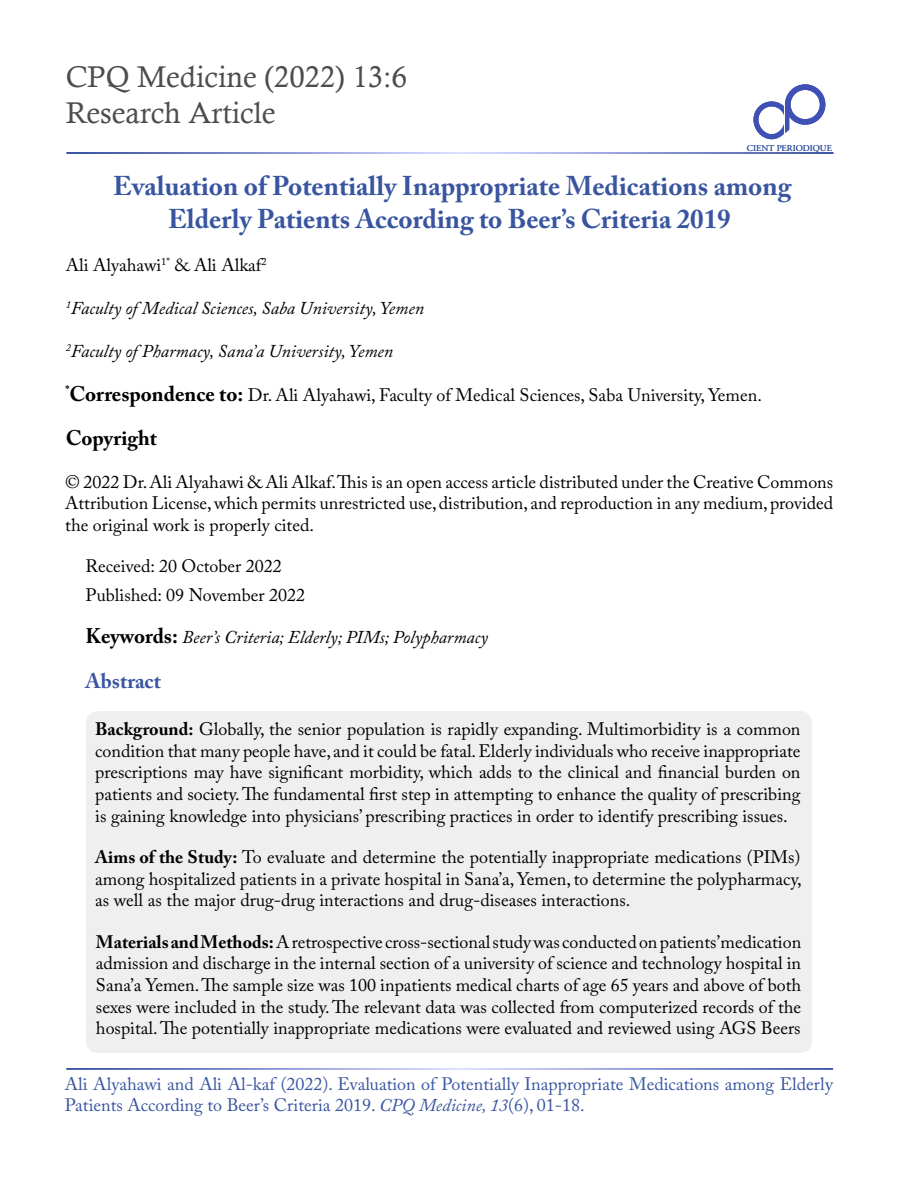
<style>
.page{position:relative;width:900px;height:1200px;background:#fff}
.page>*{position:absolute;margin:0;border:0;box-sizing:border-box;transform-origin:0 0}
.t1{font:30px/36px "Calisto";color:#4d4d4f}
.t2{font:700 27px/32.4px "Adobe Caslon Pro";color:#3955a0;text-align:center}
.t3{font:700 21px "Adobe Caslon Pro";color:#000}
.t4{font:700 21px "Adobe Caslon Pro";color:#3955a0}
.t5{font:18px/21.6px "Adobe Caslon Pro";color:#000;text-align:justify}
.t6{font:18px/21.6px "Adobe Caslon Pro";color:#3955a0}
.t7{font:italic 18px "Adobe Caslon Pro";color:#000}
.t8{font:9px "Adobe Garamond Pro";color:#3955a0}
.s1{font-weight:700;font-size:21px}
.s2{font-weight:700;font-style:normal;font-size:21px}
.s3{font-weight:700}
.s4{font-style:italic}
</style>
<div class="page">
<div style="left:86px;top:711px;width:726px;height:342px;background:#efeff0;border-radius:12px"></div>
<div style="left:753px;top:101px;width:37px;height:38px;border:5px solid #3f51b5;border-radius:50%"></div>
<svg style="left:784px;top:106px;width:6px;height:23px"></svg>
<hr style="left:785px;top:105px;width:4px;height:29px;background:#3f51b5">
<svg style="left:783px;top:129px;width:7px;height:6px"></svg>
<div style="left:785px;top:84px;width:40px;height:41px;border:6px solid #3f51b5;border-radius:50%"></div>
<h1 class="t1" style="left:66px;top:59px;width:343px">CPQ Medicine (2022) 13:6<br>Research Article</h1>
<p class="t8" style="left:747px;top:142px;width:86px">CIENT PERIODIQUE</p>
<h2 class="t2" style="left:113px;top:170px;width:680px">Evaluation of Potentially Inappropriate Medications among<br>Elderly Patients According to Beer’s Criteria 2019</h2>
<p class="t5" style="left:66px;top:254px;width:203px">Ali Alyahawi<sup>1*</sup> &amp; Ali Alkaf<sup>2</sup></p>
<p class="t7" style="left:66px;top:297px;width:360px"><sup>1</sup>Faculty of Medical Sciences, Saba University, Yemen</p>
<p class="t7" style="left:66px;top:340px;width:329px"><sup>2</sup>Faculty of Pharmacy, Sana’a University, Yemen</p>
<p class="t5" style="left:65px;top:384px;width:698px"><sup>*</sup><span class="s1">Correspondence to:</span> Dr. Ali Alyahawi, Faculty of Medical Sciences, Saba University, Yemen.</p>
<p class="t3" style="left:66px;top:426px;width:93px">Copyright</p>
<p class="t5" style="left:65px;top:471px;width:770px">© 2022 Dr. Ali Alyahawi &amp; Ali Alkaf. This is an open access article distributed under the Creative Commons Attribution License, which permits unrestricted use, distribution, and reproduction in any medium, provided the original work is properly cited.</p>
<p class="t5" style="left:86px;top:551px;width:221px;line-height:29.4px">Received: 20 October 2022<br>Published: 09 November 2022</p>
<p class="t7" style="left:86px;top:626px;width:404px"><span class="s2">Keywords:</span> Beer’s Criteria; Elderly; PIMs; Polypharmacy</p>
<p class="t4" style="left:86px;top:668px;width:77px">Abstract</p>
<p class="t5" style="left:95px;top:718px;width:707px"><span class="s3">Background:</span> Globally, the senior population is rapidly expanding. Multimorbidity is a common condition that many people have, and it could be fatal. Elderly individuals who receive inappropriate prescriptions may have significant morbidity, which adds to the clinical and financial burden on patients and society. The fundamental first step in attempting to enhance the quality of prescribing is gaining knowledge into physicians’ prescribing practices in order to identify prescribing issues.</p>
<p class="t5" style="left:95px;top:846px;width:708px"><span class="s3">Aims of the Study:</span> To evaluate and determine the potentially inappropriate medications (PIMs) among hospitalized patients in a private hospital in Sana’a, Yemen, to determine the polypharmacy, as well as the major drug-drug interactions and drug-diseases interactions.</p>
<p class="t5" style="left:96px;top:931px;width:707px"><span class="s3">Materials and Methods:</span> A retrospective cross-sectional study was conducted on patients’medication admission and discharge in the internal section of a university of science and technology hospital in Sana’a Yemen. The sample size was 100 inpatients medical charts of age 65 years and above of both sexes were included in the study. The relevant data was collected from computerized records of the hospital. The potentially inappropriate medications were evaluated and reviewed using AGS Beers</p>
<p class="t6" style="left:65px;top:1073px;width:769px">Ali Alyahawi and Ali Al-kaf (2022). Evaluation of Potentially Inappropriate Medications among Elderly<br>Patients According to Beer’s Criteria 2019. <span class="s4">CPQ Medicine, 13</span>(6), 01-18.</p>
</div>
